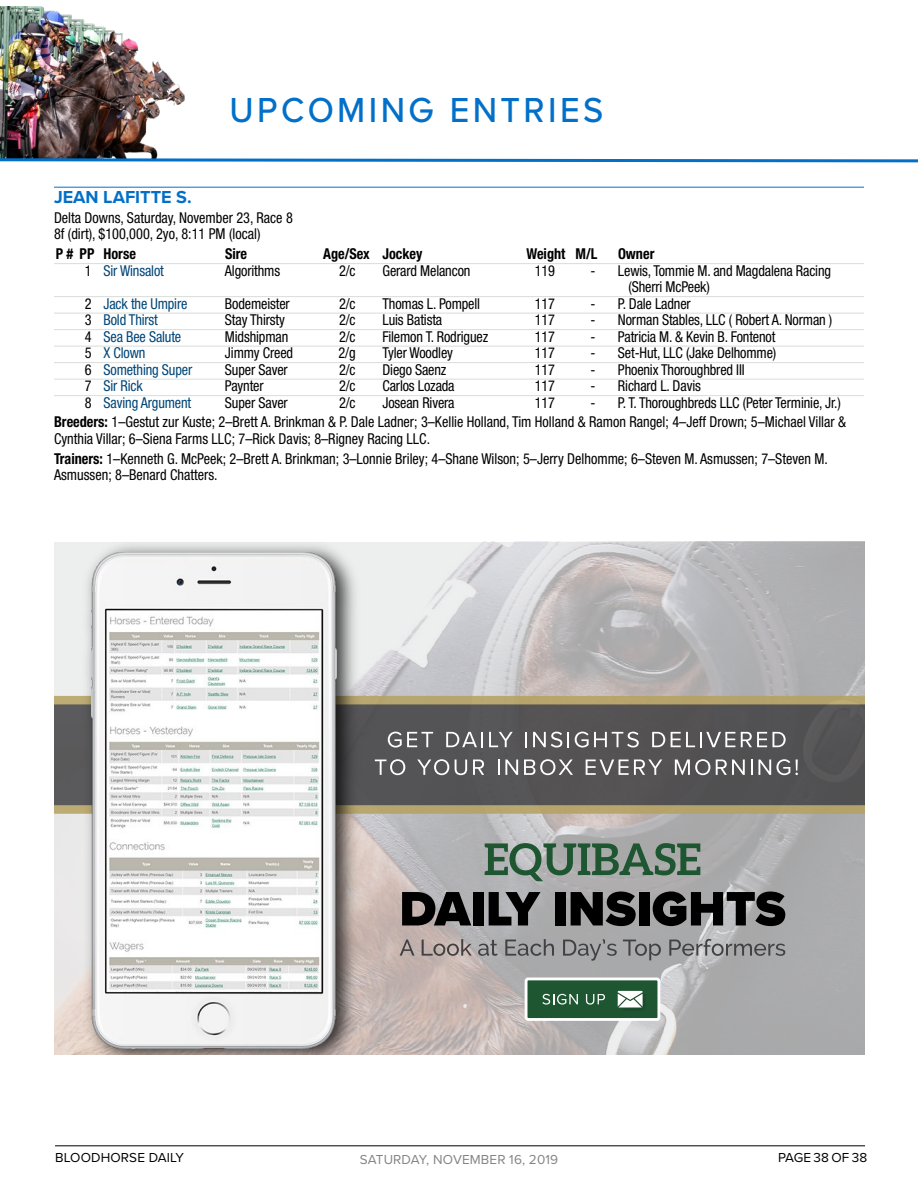
<style>
.page{position:relative;width:918px;height:1188px;background:#fff}
.page>*{position:absolute;margin:0;border:0;box-sizing:border-box;transform-origin:0 0}
.t1{font:500 36px "Proxima Nova A";letter-spacing:.1em;color:#0270c9;scale:.95 1}
.Entries_Race_Name{font:700 18px "Proxima Nova";color:#0270c9}
.Entries_Entry{font:condensed 15px/16.5px "Helvetica Neue LT Std";letter-spacing:-.01em;color:#000;scale:.95 1}
.Entries_BreedersText{font:condensed 15px/16.5px "Helvetica Neue LT Std";color:#000;scale:.95 1}
.Entries_TrainersText{font:condensed 15px/16.5px "Helvetica Neue LT Std";color:#000;scale:.95 1}
.Entries_Entry-2{font:condensed 15px "Helvetica Neue LT Std";letter-spacing:-.01em;color:#004678;scale:.95 1}
.Entries_RaceInfoLine{font:condensed 15px "Helvetica Neue LT Std";color:#000;scale:.95 1}
.Entries_HeaderRow{font:700 condensed 15px "Helvetica Neue LT Std";color:#000;scale:.95 1}
.t2{font:13.5px "Proxima Nova";letter-spacing:.01em;color:#000}
.t3{font:13.5px "Proxima Nova";letter-spacing:.01em;color:#848484}
.s1{color:#000}
.s2{font-weight:700}
</style>
<div class="page">
<hr style="left:55px;top:1146px;width:810px;height:1px;background:#000">
<img style="left:0;top:6px;width:185px;height:151px">
<svg style="left:0;top:157px;width:918px;height:6px"></svg>
<hr style="left:54px;top:187px;width:810px;height:1px;background:#0270c9">
<hr style="left:54px;top:263px;width:810px;height:1px;background:#d7ddd9">
<hr style="left:54px;top:296px;width:810px;height:1px;background:#d7ddd9">
<hr style="left:54px;top:313px;width:810px;height:1px;background:#d7ddd9">
<hr style="left:54px;top:329px;width:810px;height:1px;background:#d7ddd9">
<hr style="left:54px;top:346px;width:810px;height:1px;background:#d7ddd9">
<hr style="left:54px;top:362px;width:810px;height:1px;background:#d7ddd9">
<hr style="left:54px;top:379px;width:810px;height:1px;background:#d7ddd9">
<hr style="left:54px;top:395px;width:810px;height:1px;background:#d7ddd9">
<img style="left:54px;top:542px;width:811px;height:513px">
<svg style="left:485px;top:843px;width:215px;height:38px;background:#748a7c"></svg>
<svg style="left:402px;top:892px;width:69px;height:33px;background:#3c3a3b"></svg>
<div style="left:473px;top:892px;width:10px;height:33px;background:#000"></div>
<svg style="left:489px;top:892px;width:51px;height:33px;background:#4e4e4f"></svg>
<div style="left:555px;top:892px;width:10px;height:33px;background:#000"></div>
<svg style="left:571px;top:892px;width:65px;height:34px;background:#323232"></svg>
<div style="left:639px;top:892px;width:10px;height:33px;background:#000"></div>
<svg style="left:653px;top:891px;width:132px;height:35px;background:#464647"></svg>
<svg style="left:400px;top:940px;width:15px;height:16px"></svg>
<svg style="left:422px;top:939px;width:50px;height:17px"></svg>
<svg style="left:478px;top:940px;width:20px;height:16px"></svg>
<svg style="left:505px;top:939px;width:49px;height:17px"></svg>
<svg style="left:563px;top:939px;width:54px;height:22px"></svg>
<svg style="left:623px;top:940px;width:38px;height:20px"></svg>
<svg style="left:669px;top:939px;width:116px;height:17px;background:#919193"></svg>
<svg style="left:54px;top:696px;width:811px;height:118px;background:#656159"></svg>
<img style="left:76px;top:542px;width:289px;height:513px">
<img style="left:91px;top:552px;width:246px;height:497px">
<svg style="left:388px;top:732px;width:45px;height:16px"></svg>
<svg style="left:446px;top:732px;width:37px;height:15px"></svg>
<svg style="left:489px;top:732px;width:24px;height:15px"></svg>
<svg style="left:525px;top:732px;width:2px;height:15px"></svg>
<svg style="left:533px;top:732px;width:29px;height:16px"></svg>
<svg style="left:568px;top:732px;width:1px;height:15px"></svg>
<svg style="left:575px;top:732px;width:64px;height:16px"></svg>
<svg style="left:652px;top:732px;width:13px;height:15px"></svg>
<svg style="left:671px;top:732px;width:64px;height:15px"></svg>
<svg style="left:741px;top:732px;width:45px;height:15px"></svg>
<svg style="left:375px;top:759px;width:30px;height:16px"></svg>
<svg style="left:417px;top:759px;width:32px;height:16px"></svg>
<svg style="left:455px;top:760px;width:12px;height:15px"></svg>
<svg style="left:473px;top:760px;width:11px;height:15px"></svg>
<svg style="left:498px;top:760px;width:20px;height:15px"></svg>
<svg style="left:524px;top:759px;width:49px;height:16px"></svg>
<svg style="left:586px;top:760px;width:76px;height:15px"></svg>
<svg style="left:675px;top:759px;width:35px;height:16px"></svg>
<svg style="left:716px;top:760px;width:29px;height:15px"></svg>
<svg style="left:751px;top:759px;width:47px;height:16px"></svg>
<div style="left:526px;top:979px;width:133px;height:40px;background:#1e5632;border-radius:2px"></div>
<div style="left:525px;top:978px;width:135px;height:43px;border:3px solid #fff;border-radius:2px"></div>
<svg style="left:542px;top:994px;width:36px;height:11px"></svg>
<svg style="left:586px;top:994px;width:19px;height:11px"></svg>
<svg style="left:618px;top:991px;width:27px;height:19px"></svg>
<h1 class="t1" style="left:230px;top:83px;width:395px">UPCOMING ENTRIES</h1>
<p class="Entries_Race_Name" style="left:54px;top:184px;width:139px">JEAN LAFITTE S.</p>
<p class="Entries_RaceInfoLine" style="left:54px;top:209px;width:253px">Delta Downs, Saturday, November 23, Race 8</p>
<p class="Entries_RaceInfoLine" style="left:54px;top:225px;width:219px">8f (dirt), $100,000, 2yo, 8:11 PM (local)</p>
<p class="Entries_HeaderRow" style="left:56px;top:245px;width:86px">P # PP Horse</p>
<p class="Entries_HeaderRow" style="left:225px;top:245px;width:25px">Sire</p>
<p class="Entries_HeaderRow" style="left:323px;top:245px;width:106px">Age/Sex Jockey</p>
<p class="Entries_HeaderRow" style="left:526px;top:245px;width:76px">Weight M/L</p>
<p class="Entries_HeaderRow" style="left:618px;top:245px;width:40px">Owner</p>
<p class="Entries_Entry-2" style="left:85px;top:262px;width:85px"><span class="s1">1</span> Sir Winsalot</p>
<p class="Entries_Entry" style="left:225px;top:262px;width:60px">Algorithms</p>
<p class="Entries_Entry" style="left:339px;top:262px;width:19px">2/c</p>
<p class="Entries_Entry" style="left:382px;top:262px;width:94px">Gerard Melancon</p>
<p class="Entries_Entry" style="left:535px;top:262px;width:23px">119</p>
<p class="Entries_Entry" style="left:628px;top:262px;width:215px;text-indent:-38px">- Lewis, Tommie M. and Magdalena Racing (Sherri McPeek)</p>
<p class="Entries_Entry-2" style="left:85px;top:295px;width:110px"><span class="s1">2</span> Jack the Umpire</p>
<p class="Entries_Entry" style="left:225px;top:295px;width:70px">Bodemeister</p>
<p class="Entries_Entry" style="left:339px;top:295px;width:19px">2/c</p>
<p class="Entries_Entry" style="left:382px;top:295px;width:104px">Thomas L. Pompell</p>
<p class="Entries_Entry" style="left:535px;top:295px;width:23px">117</p>
<p class="Entries_Entry" style="left:591px;top:295px;width:107px">- P. Dale Ladner</p>
<p class="Entries_Entry-2" style="left:85px;top:311px;width:79px"><span class="s1">3</span> Bold Thirst</p>
<p class="Entries_Entry" style="left:225px;top:312px;width:64px">Stay Thirsty</p>
<p class="Entries_Entry" style="left:339px;top:312px;width:19px">2/c</p>
<p class="Entries_Entry" style="left:382px;top:312px;width:64px">Luis Batista</p>
<p class="Entries_Entry" style="left:535px;top:312px;width:23px">117</p>
<p class="Entries_Entry" style="left:591px;top:312px;width:256px">- Norman Stables, LLC ( Robert A. Norman )</p>
<p class="Entries_Entry-2" style="left:85px;top:328px;width:103px"><span class="s1">4</span> Sea Bee Salute</p>
<p class="Entries_Entry" style="left:225px;top:328px;width:68px">Midshipman</p>
<p class="Entries_Entry" style="left:339px;top:328px;width:19px">2/c</p>
<p class="Entries_Entry" style="left:382px;top:328px;width:113px">Filemon T. Rodriguez</p>
<p class="Entries_Entry" style="left:535px;top:328px;width:23px">117</p>
<p class="Entries_Entry" style="left:591px;top:328px;width:196px">- Patricia M. &amp; Kevin B. Fontenot</p>
<p class="Entries_Entry-2" style="left:85px;top:344px;width:65px"><span class="s1">5</span> X Clown</p>
<p class="Entries_Entry" style="left:225px;top:345px;width:73px">Jimmy Creed</p>
<p class="Entries_Entry" style="left:339px;top:345px;width:20px">2/g</p>
<p class="Entries_Entry" style="left:382px;top:345px;width:76px">Tyler Woodley</p>
<p class="Entries_Entry" style="left:535px;top:345px;width:23px">117</p>
<p class="Entries_Entry" style="left:591px;top:345px;width:197px">- Set-Hut, LLC (Jake Delhomme)</p>
<p class="Entries_Entry-2" style="left:85px;top:361px;width:115px"><span class="s1">6</span> Something Super</p>
<p class="Entries_Entry" style="left:225px;top:361px;width:68px">Super Saver</p>
<p class="Entries_Entry" style="left:339px;top:361px;width:19px">2/c</p>
<p class="Entries_Entry" style="left:382px;top:361px;width:69px">Diego Saenz</p>
<p class="Entries_Entry" style="left:535px;top:361px;width:23px">117</p>
<p class="Entries_Entry" style="left:591px;top:361px;width:164px">- Phoenix Thoroughbred III</p>
<p class="Entries_Entry-2" style="left:85px;top:377px;width:63px"><span class="s1">7</span> Sir Rick</p>
<p class="Entries_Entry" style="left:225px;top:378px;width:42px">Paynter</p>
<p class="Entries_Entry" style="left:339px;top:378px;width:19px">2/c</p>
<p class="Entries_Entry" style="left:382px;top:378px;width:77px">Carlos Lozada</p>
<p class="Entries_Entry" style="left:535px;top:378px;width:23px">117</p>
<p class="Entries_Entry" style="left:591px;top:378px;width:118px">- Richard L. Davis</p>
<p class="Entries_Entry-2" style="left:85px;top:394px;width:114px"><span class="s1">8</span> Saving Argument</p>
<p class="Entries_Entry" style="left:225px;top:394px;width:68px">Super Saver</p>
<p class="Entries_Entry" style="left:339px;top:394px;width:19px">2/c</p>
<p class="Entries_Entry" style="left:382px;top:394px;width:77px">Josean Rivera</p>
<p class="Entries_Entry" style="left:535px;top:394px;width:23px">117</p>
<p class="Entries_Entry" style="left:591px;top:394px;width:265px">- P. T. Thoroughbreds LLC (Peter Terminie, Jr.)</p>
<p class="Entries_BreedersText" style="left:54px;top:414px;width:835px"><span class="s2">Breeders:</span> 1–Gestut zur Kuste; 2–Brett A. Brinkman &amp; P. Dale Ladner; 3–Kellie Holland, Tim Holland &amp; Ramon Rangel; 4–Jeff Drown; 5–Michael Villar &amp;<br>Cynthia Villar; 6–Siena Farms LLC; 7–Rick Davis; 8–Rigney Racing LLC.</p>
<p class="Entries_TrainersText" style="left:54px;top:450px;width:816px"><span class="s2">Trainers:</span> 1–Kenneth G. McPeek; 2–Brett A. Brinkman; 3–Lonnie Briley; 4–Shane Wilson; 5–Jerry Delhomme; 6–Steven M. Asmussen; 7–Steven M.<br>Asmussen; 8–Benard Chatters.</p>
<p class="t2" style="left:55px;top:1147px;width:131px">BLOODHORSE DAILY</p>
<p class="t3" style="left:360px;top:1150px;width:200px">SATURDAY, NOVEMBER 16, 2019</p>
<p class="t2" style="left:778px;top:1147px;width:91px">PAGE 38 OF 38</p>
</div>
